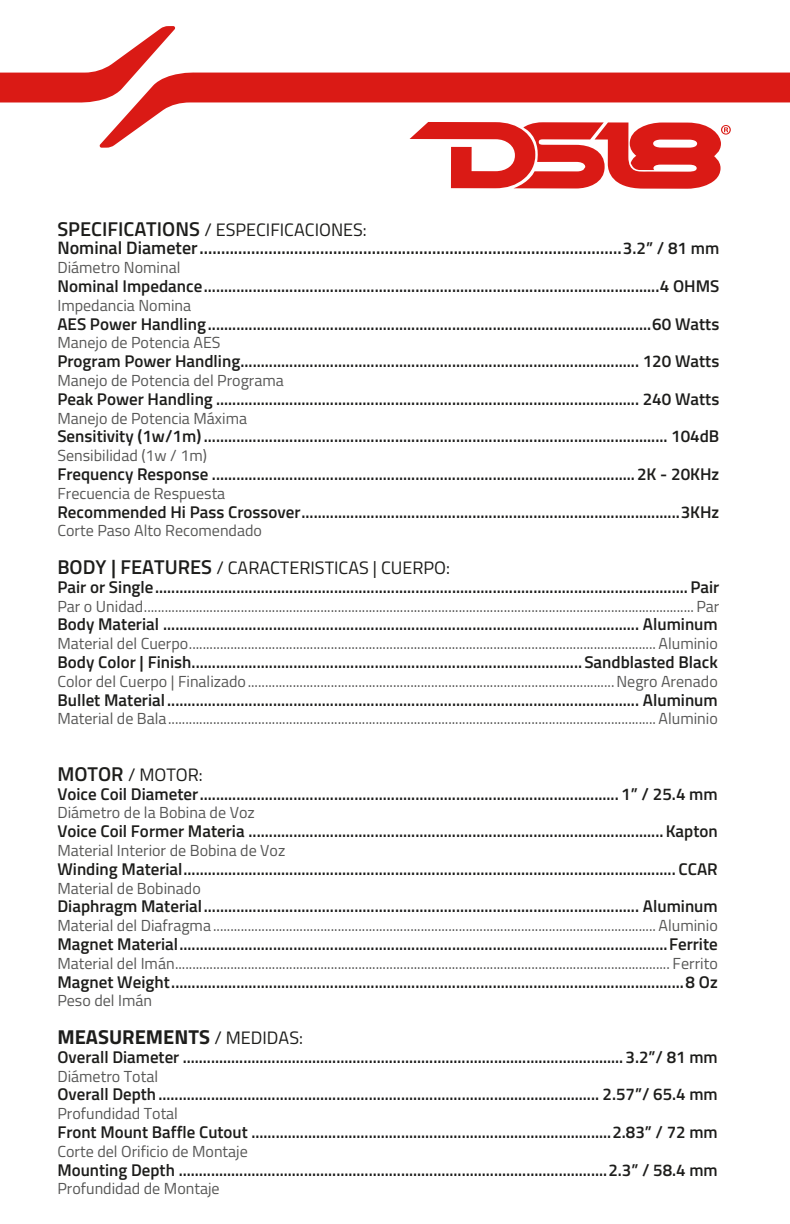
<style>
.page{position:relative;width:790px;height:1224px;background:#fff}
.page>*{position:absolute;margin:0;border:0;box-sizing:border-box;transform-origin:0 0}
.t1{font:700 20.2px "Titillium Web";color:#1d1d1b}
.t2{font:600 18px/18.8px "Titillium Web";color:#1d1d1b}
.t3{font:18px "Titillium Web";color:#1d1d1b}
.t4{font:600 17px "Titillium Web";color:#1d1d1b}
.t5{font:16px "Titillium Web";color:#575756}
.s1{font-size:20px}
.s2{font-weight:400}
.s3{font-size:17px}
.s4{font-weight:600;font-size:20px}
.s5{font-weight:400;font-size:18px}
</style>
<div class="page">
<svg style="left:99px;top:72px;width:690px;height:76px"></svg>
<svg style="left:0;top:26px;width:176px;height:77px"></svg>
<svg style="left:409px;top:122px;width:321px;height:67px"></svg>
<p class="t2" style="left:57px;top:219px;width:663px"><span class="s1">SPECIFICATIONS</span> <span class="s2">/ ESPECIFICACIONES:<br></span>Nominal Diameter..................................................................................................<span class="s3">3.2” / 81 mm</span></p>
<p class="t5" style="left:57px;top:256px;width:124px">Diámetro Nominal</p>
<p class="t4" style="left:57px;top:273px;width:663px">Nominal Impedance................................................................................................................4 OHMS</p>
<p class="t5" style="left:57px;top:293px;width:135px">Impedancia Nomina</p>
<p class="t4" style="left:57px;top:311px;width:663px">AES Power Handling .............................................................................................................60 Watts</p>
<p class="t5" style="left:57px;top:331px;width:164px">Manejo de Potencia AES</p>
<p class="t4" style="left:57px;top:348px;width:663px">Program Power Handling.................................................................................................. 120 Watts</p>
<p class="t5" style="left:57px;top:369px;width:228px">Manejo de Potencia del Programa</p>
<p class="t4" style="left:57px;top:386px;width:663px">Peak Power Handling ........................................................................................................ 240 Watts</p>
<p class="t5" style="left:57px;top:406px;width:191px">Manejo de Potencia Máxima</p>
<p class="t4" style="left:57px;top:424px;width:663px">Sensitivity (1w/1m) .................................................................................................................. 104dB</p>
<p class="t5" style="left:57px;top:444px;width:151px">Sensibilidad (1w / 1m)</p>
<p class="t4" style="left:57px;top:461px;width:663px">Frequency Response ........................................................................................................ 2K - 20KHz</p>
<p class="t5" style="left:57px;top:481px;width:169px">Frecuencia de Respuesta</p>
<p class="t4" style="left:57px;top:499px;width:663px">Recommended Hi Pass Crossover.............................................................................................3KHz</p>
<p class="t5" style="left:57px;top:519px;width:206px">Corte Paso Alto Recomendado</p>
<p class="t3" style="left:57px;top:554px;width:394px"><span class="s4">BODY | FEATURES</span> / CARACTERISTICAS | CUERPO:</p>
<p class="t4" style="left:57px;top:574px;width:663px">Pair or Single................................................................................................................................... Pair</p>
<p class="t5" style="left:57px;top:594px;width:663px">Par o Unidad............................................................................................................................................................... Par</p>
<p class="t4" style="left:57px;top:612px;width:661px">Body Material ..................................................................................................................... Aluminum</p>
<p class="t5" style="left:57px;top:632px;width:661px">Material del Cuerpo....................................................................................................................................... Aluminio</p>
<p class="t4" style="left:57px;top:649px;width:661px">Body Color | Finish................................................................................................ Sandblasted Black</p>
<p class="t5" style="left:57px;top:669px;width:661px">Color del Cuerpo | Finalizado.......................................................................................................... Negro Arenado</p>
<p class="t4" style="left:57px;top:687px;width:661px">Bullet Material .................................................................................................................... Aluminum</p>
<p class="t5" style="left:57px;top:707px;width:661px">Material de Bala............................................................................................................................................. Aluminio</p>
<p class="t3" style="left:57px;top:761px;width:147px"><span class="s4">MOTOR</span> / MOTOR:</p>
<p class="t4" style="left:57px;top:781px;width:661px">Voice Coil Diameter....................................................................................................... 1” / 25.4 mm</p>
<p class="t5" style="left:57px;top:801px;width:199px">Diámetro de la Bobina de Voz</p>
<p class="t4" style="left:57px;top:818px;width:661px">Voice Coil Former Materia ...................................................................................................... Kapton</p>
<p class="t5" style="left:57px;top:839px;width:229px">Material Interior de Bobina de Voz</p>
<p class="t4" style="left:57px;top:856px;width:661px">Winding Material......................................................................................................................... CCAR</p>
<p class="t5" style="left:57px;top:876px;width:145px">Material de Bobinado</p>
<p class="t4" style="left:57px;top:894px;width:661px">Diaphragm Material........................................................................................................... Aluminum</p>
<p class="t5" style="left:57px;top:914px;width:661px">Material del Diafragma ................................................................................................................................ Aluminio</p>
<p class="t4" style="left:57px;top:931px;width:661px">Magnet Material........................................................................................................................Ferrite</p>
<p class="t5" style="left:57px;top:951px;width:661px">Material del Imán............................................................................................................................................... Ferrito</p>
<p class="t4" style="left:57px;top:969px;width:661px">Magnet Weight..............................................................................................................................8 Oz</p>
<p class="t5" style="left:57px;top:989px;width:96px">Peso del Imán</p>
<p class="t1" style="left:57px;top:1021px;width:247px">MEASUREMENTS <span class="s5">/ MEDIDAS:</span></p>
<p class="t4" style="left:57px;top:1044px;width:661px">Overall Diameter ............................................................................................................. 3.2”/ 81 mm</p>
<p class="t5" style="left:57px;top:1064px;width:102px">Diámetro Total</p>
<p class="t4" style="left:57px;top:1082px;width:661px">Overall Depth ............................................................................................................. 2.57”/ 65.4 mm</p>
<p class="t5" style="left:57px;top:1102px;width:122px">Profundidad Total</p>
<p class="t4" style="left:57px;top:1119px;width:661px">Front Mount Baffle Cutout .........................................................................................2.83” / 72 mm</p>
<p class="t5" style="left:57px;top:1139px;width:192px">Corte del Orificio de Montaje</p>
<p class="t4" style="left:57px;top:1157px;width:661px">Mounting Depth ..........................................................................................................2.3” / 58.4 mm</p>
<p class="t5" style="left:57px;top:1177px;width:164px">Profundidad de Montaje</p>
</div>
